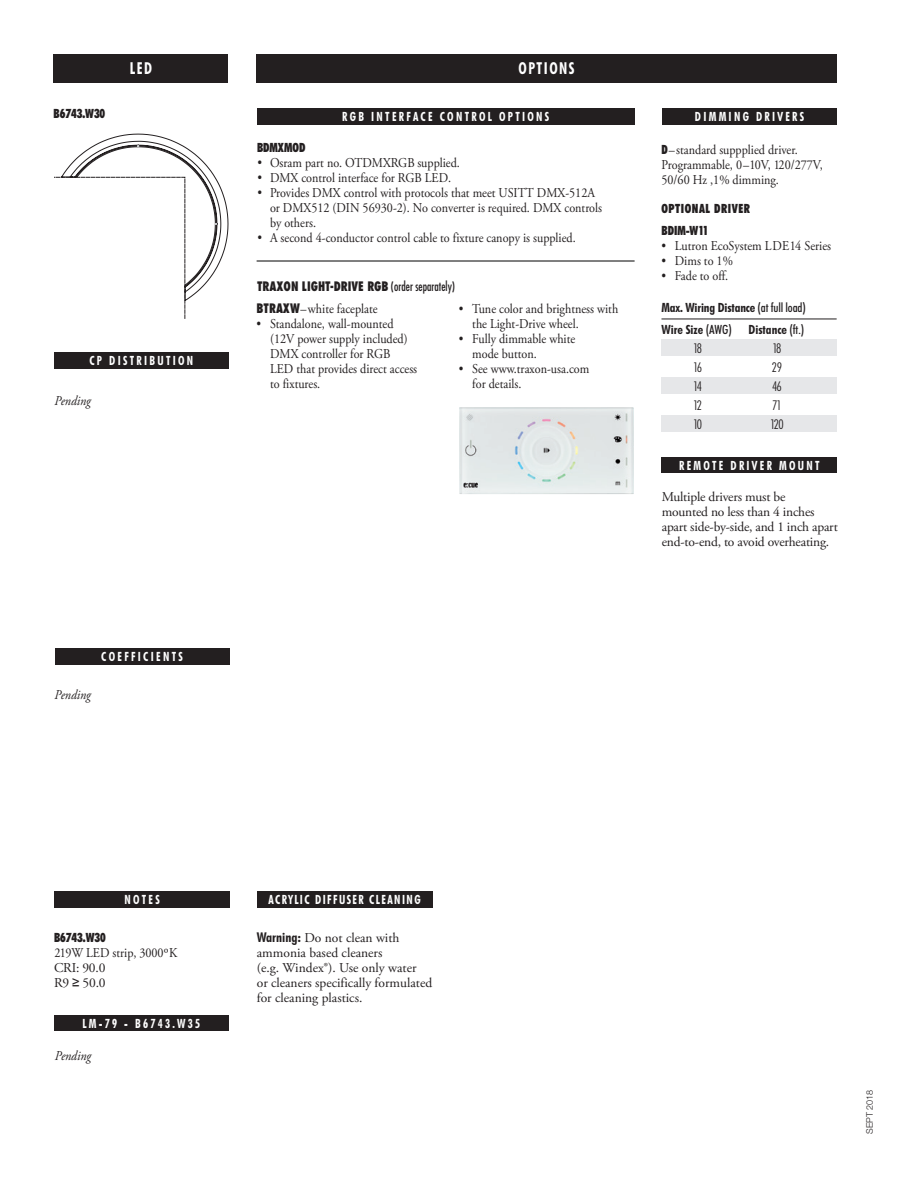
<style>
.page{position:relative;width:918px;height:1188px;background:#fff}
.page>*{position:absolute;margin:0;border:0;box-sizing:border-box;transform-origin:0 0}
.t1{font:700 condensed 16.5px "Futura BT";letter-spacing:.1em;color:#fff;scale:.9 1}
.t2{font:13.5px/15px "Adobe Garamond Pro";color:#231f20;scale:.9 1}
.t3{font:13.5px/15px "Adobe Garamond Pro";color:#231f20}
.t4{font:300 condensed 13.5px "Futura BT";letter-spacing:-.11em;color:#231f20}
.t5{font:italic 13.5px "Adobe Garamond Pro";color:#231f20;scale:.9 1}
.t6{font:700 condensed 12.75px "Futura BT";letter-spacing:.2em;color:#fff;scale:.9 1}
.t7{font:700 condensed 12.75px "Futura BT";letter-spacing:-.01em;color:#231f20}
.t8{font:800 condensed 12.75px "Futura";color:#231f20;scale:.9 1}
.t9{font:900 condensed 12.75px "Futura BT";color:#231f20;scale:.9 1}
.t10{font:700 condensed 12.75px "Futura BT";letter-spacing:.125em;color:#fff;scale:.9 1}
.t11{font:900 condensed 12.75px "Futura BT";letter-spacing:.05em;color:#231f20;scale:.9 1}
.t12{font:300 9px "Helvetica Neue";color:#231f20}
.s1{font-family:"Futura BT";font-weight:900;font-stretch:condensed;font-size:12.75px}
.s2{font-weight:400}
.s3{font-family:"Futura";font-weight:800;font-stretch:condensed;font-size:12.75px}
.s4{font-weight:500}
.s5{font-family:"Arial"}
.s6{font-family:"Futura BT";font-weight:700;font-stretch:condensed}
</style>
<div class="page">
<div style="left:54px;top:54px;width:174px;height:29px;background:#231f20"></div>
<svg style="left:54px;top:134px;width:174px;height:185px"></svg>
<div style="left:256px;top:54px;width:581px;height:29px;background:#231f20"></div>
<div style="left:54px;top:352px;width:175px;height:16px;background:#231f20"></div>
<div style="left:55px;top:648px;width:175px;height:16px;background:#231f20"></div>
<div style="left:55px;top:891px;width:175px;height:16px;background:#231f20"></div>
<div style="left:54px;top:1015px;width:175px;height:16px;background:#231f20"></div>
<div style="left:257px;top:891px;width:175px;height:16px;background:#231f20"></div>
<div style="left:662px;top:340px;width:175px;height:16px;background:#e6e7e9"></div>
<div style="left:662px;top:377px;width:175px;height:16px;background:#e6e7e9"></div>
<div style="left:662px;top:415px;width:175px;height:16px;background:#e6e7e9"></div>
<hr style="left:662px;top:319px;width:175px;height:1px;background:#231f20">
<div style="left:662px;top:457px;width:175px;height:16px;background:#231f20"></div>
<hr style="left:257px;top:261px;width:378px;height:1px;background:#000">
<div style="left:257px;top:108px;width:378px;height:16px;background:#231f20"></div>
<img style="left:459px;top:407px;width:175px;height:87px">
<div style="left:662px;top:108px;width:175px;height:16px;background:#231f20"></div>
<p class="t9" style="left:54px;top:106px;width:59px">B6743.W30</p>
<p class="t1" style="left:130px;top:58px;width:26px">LED</p>
<p class="t6" style="left:89px;top:353px;width:117px">CP DISTRIBUTION</p>
<p class="t5" style="left:55px;top:392px;width:42px">Pending</p>
<p class="t6" style="left:101px;top:648px;width:92px">COEFFICIENTS</p>
<p class="t5" style="left:55px;top:686px;width:42px">Pending</p>
<p class="t1" style="left:519px;top:58px;width:64px">OPTIONS</p>
<p class="t6" style="left:342px;top:108px;width:232px">RGB INTERFACE CONTROL OPTIONS</p>
<p class="t9" style="left:257px;top:140px;width:55px">BDMXMOD</p>
<p class="t2" style="left:256px;top:156px;width:228px"><span class="s1">•</span> Osram part no. OTDMXRGB supplied.</p>
<p class="t2" style="left:256px;top:171px;width:218px"><span class="s1">•</span> DMX control interface for RGB LED.</p>
<p class="t2" style="left:270px;top:186px;width:371px;text-indent:-14px"><span class="s1">•</span> Provides DMX control with protocols that meet USITT DMX-512A or DMX512 (DIN 56930-2). No converter is required. DMX controls by others.</p>
<p class="t2" style="left:256px;top:231px;width:356px"><span class="s1">•</span> A second 4-conductor control cable to fixture canopy is supplied.</p>
<p class="t8" style="left:257px;top:278px;width:221px">TRAXON LIGHT-DRIVE RGB <span class="s2">(order separately)</span></p>
<p class="t2" style="left:257px;top:301px;width:136px"><span class="s3">BTRAXW</span>–white faceplate</p>
<p class="t2" style="left:270px;top:316px;width:165px;text-indent:-14px">• Standalone, wall-mounted (12V power supply included)<br>DMX controller for RGB<br>LED that provides direct access to fixtures.</p>
<p class="t2" style="left:472px;top:301px;width:164px;text-indent:-14px">• Tune color and brightness with the Light-Drive wheel.</p>
<p class="t2" style="left:472px;top:331px;width:116px;text-indent:-14px">• Fully dimmable white mode button.</p>
<p class="t2" style="left:472px;top:361px;width:132px;text-indent:-14px">• See www.traxon-usa.com for details.</p>
<p class="t6" style="left:695px;top:108px;width:123px">DIMMING DRIVERS</p>
<p class="t2" style="left:662px;top:143px;width:181px"><span class="s1">D</span>–standard suppplied driver.<br>Programmable, 0–10V, 120/277V,<br>50/60 Hz ,1% dimming.</p>
<p class="t11" style="left:661px;top:201px;width:100px">OPTIONAL DRIVER</p>
<p class="t9" style="left:661px;top:222px;width:54px">BDIM-W11</p>
<p class="t2" style="left:661px;top:238px;width:190px">• Lutron EcoSystem LDE14 Series</p>
<p class="t2" style="left:661px;top:253px;width:81px">• Dims to 1%</p>
<p class="t2" style="left:661px;top:268px;width:76px">• Fade to off.</p>
<p class="t7" style="left:662px;top:300px;width:146px">Max. Wiring Distance <span class="s4">(at full load)</span></p>
<p class="t7" style="left:662px;top:322px;width:72px">Wire Size <span class="s4">(AWG)</span></p>
<p class="t7" style="left:748px;top:322px;width:57px">Distance <span class="s4">(ft.)</span></p>
<p class="t4" style="left:693px;top:340px;width:11px">18</p>
<p class="t4" style="left:772px;top:340px;width:11px">18</p>
<p class="t4" style="left:693px;top:359px;width:11px">16</p>
<p class="t4" style="left:772px;top:359px;width:12px">29</p>
<p class="t4" style="left:693px;top:378px;width:11px">14</p>
<p class="t4" style="left:772px;top:378px;width:11px">46</p>
<p class="t4" style="left:693px;top:397px;width:11px">12</p>
<p class="t4" style="left:772px;top:397px;width:11px">71</p>
<p class="t4" style="left:693px;top:416px;width:11px">10</p>
<p class="t4" style="left:770px;top:416px;width:15px">120</p>
<p class="t6" style="left:679px;top:457px;width:157px">REMOTE DRIVER MOUNT</p>
<p class="t3" style="left:662px;top:489px;width:178px">Multiple drivers must be<br>mounted no less than 4 inches apart side-by-side, and 1 inch apart end-to-end, to avoid overheating.</p>
<p class="t6" style="left:125px;top:891px;width:41px">NOTES</p>
<p class="t9" style="left:54px;top:930px;width:59px">B6743.W30</p>
<p class="t2" style="left:55px;top:946px;width:138px">219W LED strip, 3000ºK</p>
<p class="t3" style="left:54px;top:961px;width:53px">CRI: 90.0</p>
<p class="t3" style="left:54px;top:976px;width:53px">R9 <span class="s5">≥</span> 50.0</p>
<p class="t6" style="left:82px;top:1016px;width:133px">LM-79 - B6743.W35</p>
<p class="t5" style="left:55px;top:1047px;width:42px">Pending</p>
<p class="t10" style="left:268px;top:891px;width:171px">ACRYLIC DIFFUSER CLEANING</p>
<p class="t3" style="left:257px;top:930px;width:177px"><span class="s6">Warning:</span> Do not clean with ammonia based cleaners<br>(e.g. Windex®). Use only water<br>or cleaners specifically formulated for cleaning plastics.</p>
<p class="t12" style="left:862px;top:1134px;width:46px;rotate:-90deg">SEPT 2018</p>
</div>
